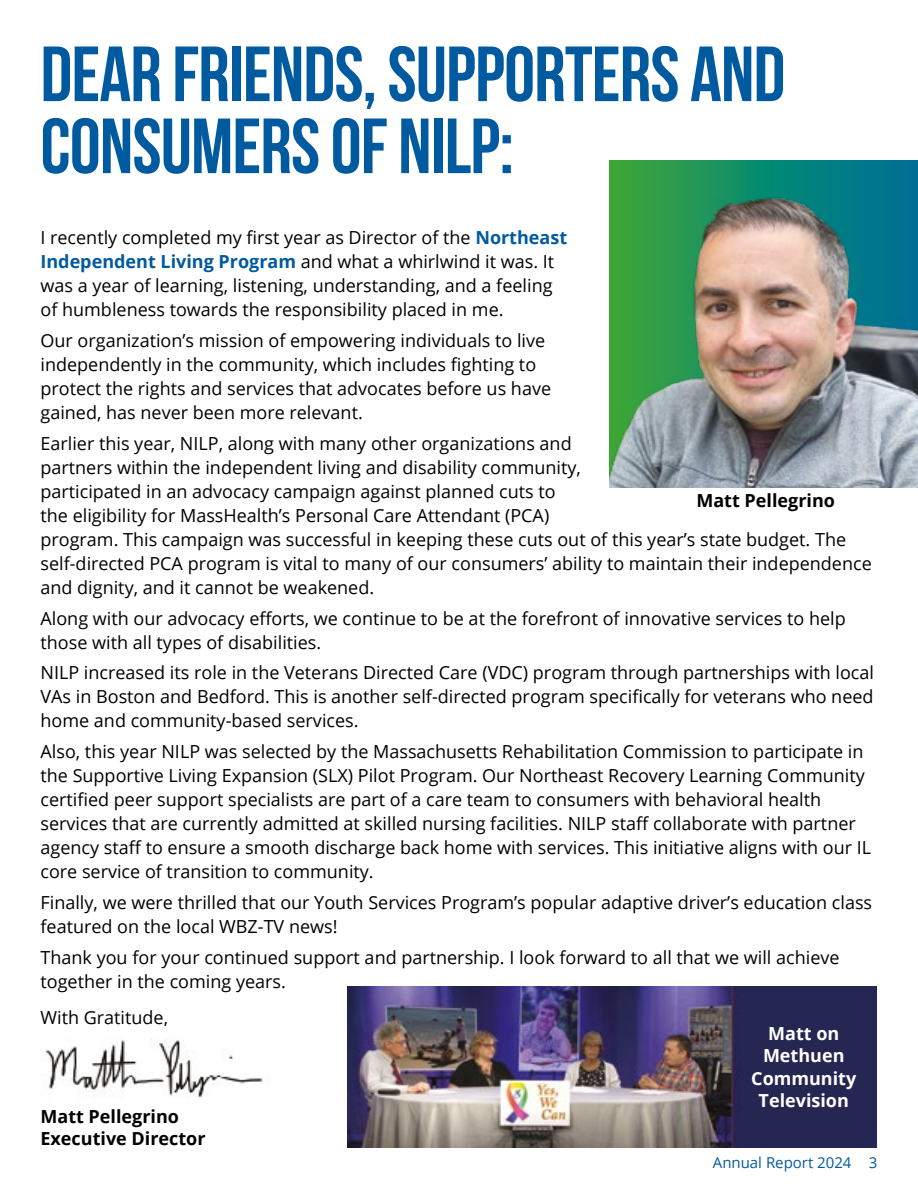
<style>
.page{position:relative;width:918px;height:1188px;background:#fff}
.page>*{position:absolute;margin:0;border:0;box-sizing:border-box;transform-origin:0 0}
.t1{font:700 78px/72px "Bebas Neue";letter-spacing:-.01em;color:#005aa0}
.t2{font:18px/24px "Open Sans";color:#000}
.t3{font:700 18px "Open Sans";color:#000}
.t4{font:700 18px/22.5px "Open Sans";color:#fff;text-align:center}
.t5{font:15px "Open Sans";color:#005aa0}
.s1{font-weight:700;color:#005aa0}
</style>
<div class="page">
<svg style="left:609px;top:161px;width:309px;height:12px;background:#128a6b"></svg>
<img style="left:609px;top:173px;width:309px;height:314px">
<img style="left:45px;top:1039px;width:218px;height:59px">
<img style="left:347px;top:986px;width:530px;height:162px">
<p class="t1" style="left:40px;top:37px;width:746px">DEAR FRIENDS, SUPPORTERS AND<br>CONSUMERS OF NILP:</p>
<p class="t2" style="left:40px;top:225px;width:528px">I recently completed my first year as Director of the <span class="s1">Northeast Independent Living Program</span> and what a whirlwind it was. It was a year of learning, listening, understanding, and a feeling of humbleness towards the responsibility placed in me.</p>
<p class="t2" style="left:40px;top:328px;width:512px">Our organization’s mission of empowering individuals to live independently in the community, which includes fighting to protect the rights and services that advocates before us have gained, has never been more relevant.</p>
<p class="t2" style="left:40px;top:431px;width:833px">Earlier this year, NILP, along with many other organizations and<br>partners within the independent living and disability community,<br>participated in an advocacy campaign against planned cuts to<br>the eligibility for MassHealth’s Personal Care Attendant (PCA)<br>program. This campaign was successful in keeping these cuts out of this year’s state budget. The self-directed PCA program is vital to many of our consumers’ ability to maintain their independence and dignity, and it cannot be weakened.</p>
<p class="t2" style="left:40px;top:606px;width:807px">Along with our advocacy efforts, we continue to be at the forefront of innovative services to help those with all types of disabilities.</p>
<p class="t2" style="left:40px;top:660px;width:835px;text-align:justify">NILP increased its role in the Veterans Directed Care (VDC) program through partnerships with local VAs in Boston and Bedford. This is another self-directed program specifically for veterans who need home and community-based services.</p>
<p class="t2" style="left:40px;top:739px;width:832px">Also, this year NILP was selected by the Massachusetts Rehabilitation Commission to participate in the Supportive Living Expansion (SLX) Pilot Program. Our Northeast Recovery Learning Community certified peer support specialists are part of a care team to consumers with behavioral health services that are currently admitted at skilled nursing facilities. NILP staff collaborate with partner agency staff to ensure a smooth discharge back home with services. This initiative aligns with our IL core service of transition to community.</p>
<p class="t2" style="left:40px;top:890px;width:833px">Finally, we were thrilled that our Youth Services Program’s popular adaptive driver’s education class featured on the local WBZ-TV news!</p>
<p class="t2" style="left:40px;top:945px;width:801px">Thank you for your continued support and partnership. I look forward to all that we will achieve together in the coming years.</p>
<p class="t2" style="left:40px;top:1005px;width:129px">With Gratitude,</p>
<p class="t3" style="left:696px;top:488px;width:140px">Matt Pellegrino</p>
<p class="t4" style="left:751px;top:1021px;width:107px">Matt on<br>Methuen<br>Community</p>
<p class="t4" style="left:759px;top:1089px;width:92px">Television</p>
<p class="t3" style="left:40px;top:1103px;width:140px">Matt Pellegrino</p>
<p class="t3" style="left:40px;top:1126px;width:167px">Executive Director</p>
<p class="t5" style="left:713px;top:1152px;width:166px">Annual Report 2024 3</p>
</div>
